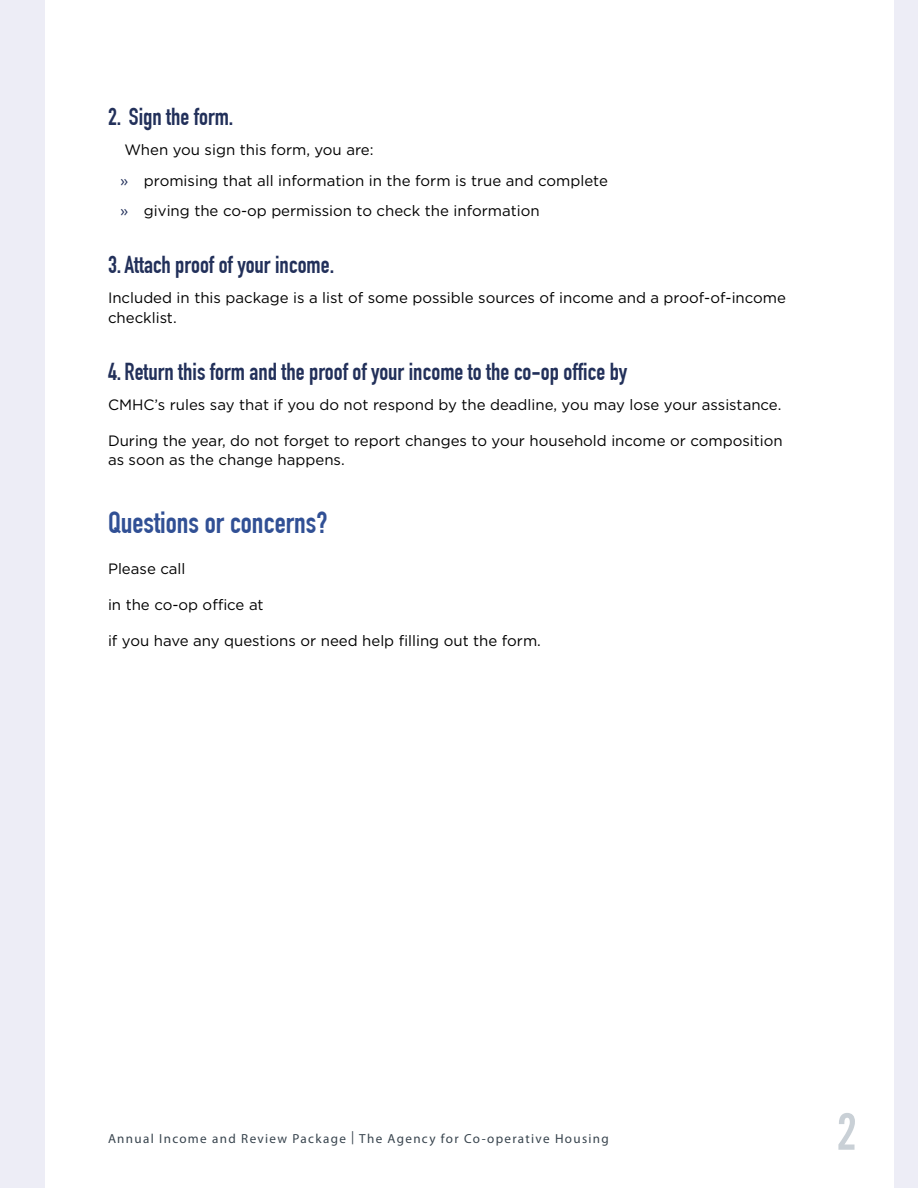
<style>
.page{position:relative;width:918px;height:1188px;background:#fff}
.page>*{position:absolute;margin:0;border:0;box-sizing:border-box;transform-origin:0 0}
.t1{font:51.15px "Alternate Gothic No 2 TL";color:#c9d0d6}
.sub2{font:700 30px "DIN Condensed";color:#315095}
.sub_3{font:700 24px "DIN Condensed";color:#22305a}
.text{font:15px/19.5px "Gotham";color:#000}
.t2{font:13.2px "Myriad Pro";letter-spacing:.1em;color:#38444e}
.s1{color:#22305a}
</style>
<div class="page">
<div style="left:0;top:0;width:45px;height:1188px;background:#ededf6"></div>
<div style="left:894px;top:0;width:24px;height:1188px;background:#ededf6"></div>
<p class="sub_3" style="left:108px;top:103px;width:127px">2. Sign the form.</p>
<p class="text" style="left:124px;top:140px;width:251px">When you sign this form, you are:</p>
<p class="text" style="left:120px;top:170px;width:489px"><span class="s1">»</span> promising that all information in the form is true and complete</p>
<p class="text" style="left:120px;top:201px;width:421px"><span class="s1">»</span> giving the co-op permission to check the information</p>
<p class="sub_3" style="left:108px;top:250px;width:228px">3. Attach proof of your income.</p>
<p class="text" style="left:108px;top:288px;width:680px">Included in this package is a list of some possible sources of income and a proof-of-income checklist.</p>
<p class="sub_3" style="left:108px;top:357px;width:521px">4. Return this form and the proof of your income to the co-op office by</p>
<p class="text" style="left:108px;top:395px;width:675px">CMHC’s rules say that if you do not respond by the deadline, you may lose your assistance.</p>
<p class="text" style="left:108px;top:430px;width:676px">During the year, do not forget to report changes to your household income or composition as soon as the change happens.</p>
<p class="sub2" style="left:108px;top:505px;width:221px">Questions or concerns?</p>
<p class="text" style="left:108px;top:559px;width:79px">Please call</p>
<p class="text" style="left:108px;top:595px;width:157px">in the co-op office at</p>
<p class="text" style="left:108px;top:630px;width:434px">if you have any questions or need help filling out the form.</p>
<p class="t2" style="left:108px;top:1130px;width:502px">Annual Income and Review Package | The Agency for Co-operative Housing</p>
<h1 class="t1" style="left:837px;top:1104px;width:22px">2</h1>
</div>
